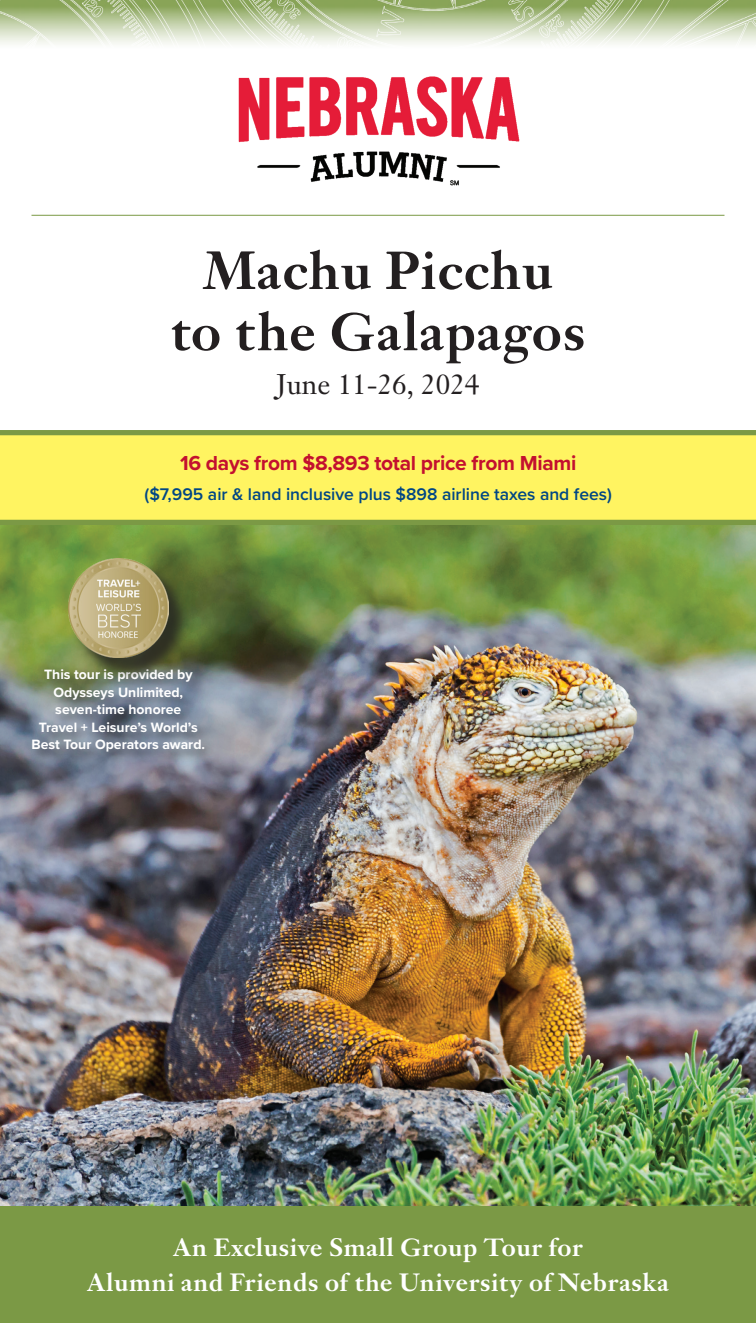
<style>
.page{position:relative;width:756px;height:1323px;background:#fff}
.page>*{position:absolute;margin:0;border:0;box-sizing:border-box;transform-origin:0 0}
.t1{font:500 56px/61.2px "Janson URW";color:#231f20;text-align:center}
.t2{font:28px "Janson Text LT Pro";color:#231f20}
.t3{font:500 26.25px/35px "Janson URW";color:#fff;text-align:center}
.t4{font:700 21px "Proxima Nova";letter-spacing:-.015em;color:#c3102f}
.t5{font:600 17.5px "Proxima Nova";color:#004684}
.t6{font:700 14px/17.5px "Proxima Nova";color:#fff;text-align:center}
</style>
<div class="page">
<img style="left:0;top:525px;width:756px;height:681px">
<div style="left:0;top:1206px;width:756px;height:117px;background:#7b9945"></div>
<div style="left:0;top:433px;width:756px;height:88px;background:#fff461"></div>
<div style="left:0;top:430px;width:756px;height:5px;background:#7b9945"></div>
<div style="left:0;top:520px;width:756px;height:5px;background:#7b9945"></div>
<img style="left:0;top:0;width:756px;height:44px">
<hr style="left:32px;top:215px;width:692px;height:1px;background:#7b9945">
<div style="left:28px;top:665px;width:190px;height:101px;background:#231f20;opacity:.75"></div>
<div style="left:71px;top:561px;width:119px;height:119px;background:#231f20;opacity:.75"></div>
<img style="left:68px;top:558px;width:100px;height:100px">
<img style="left:238px;top:76px;width:282px;height:110px">
<p class="t1" style="left:170px;top:241px;width:417px">Machu Picchu to the Galapagos</p>
<p class="t2" style="left:277px;top:367px;width:204px">June 11-26, 2024</p>
<p class="t4" style="left:180px;top:447px;width:398px">16 days from $8,893 total price from Miami</p>
<p class="t5" style="left:145px;top:481px;width:469px">($7,995 air &amp; land inclusive plus $898 airline taxes and fees)</p>
<p class="t6" style="left:32px;top:666px;width:175px">This tour is provided by<br>Odysseys Unlimited, seven-time honoree<br>Travel + Leisure’s World’s<br>Best Tour Operators award.</p>
<p class="t3" style="left:87px;top:1231px;width:584px">An Exclusive Small Group Tour for<br>Alumni and Friends of the University of Nebraska</p>
</div>
